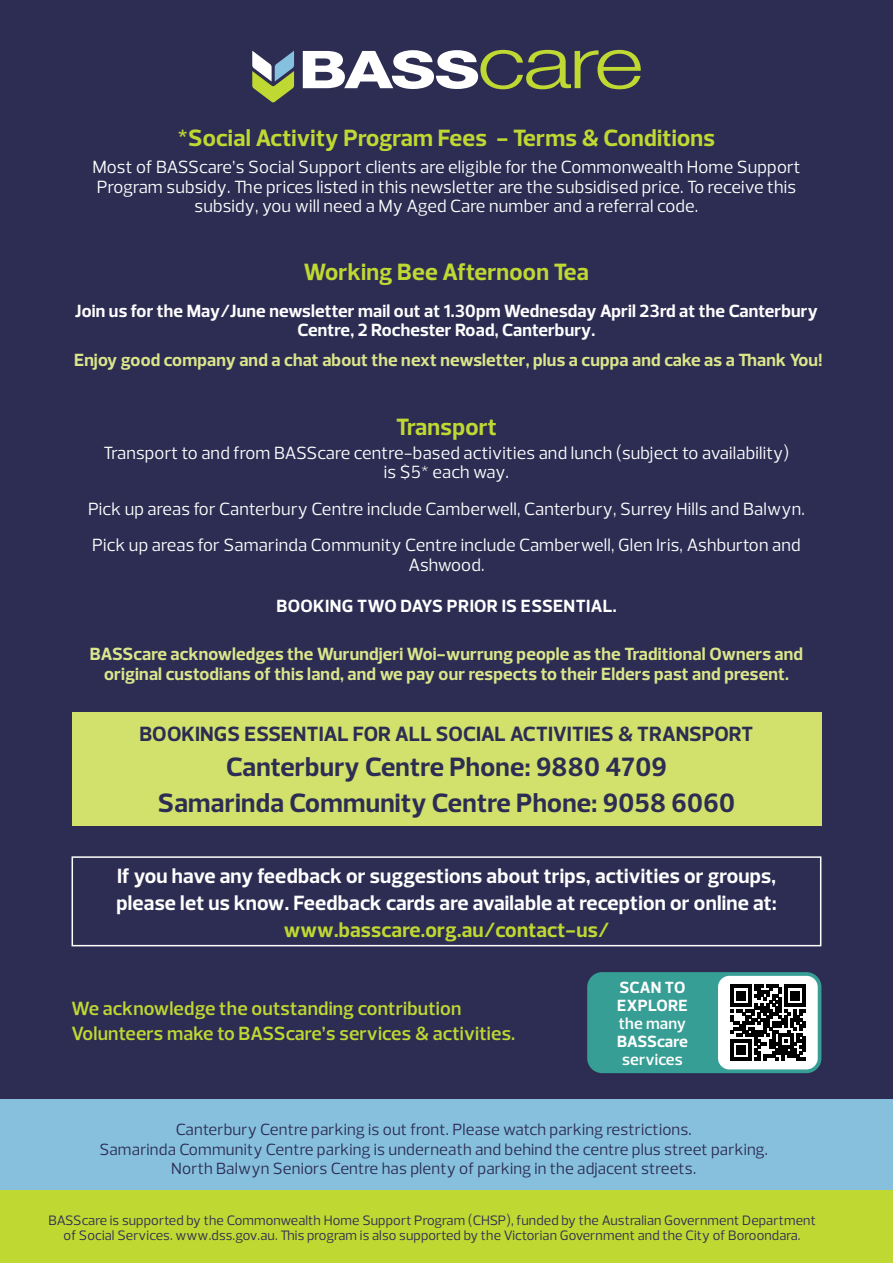
<style>
.page{position:relative;width:893px;height:1263px;background:#2d2d53}
.page>*{position:absolute;margin:0;border:0;box-sizing:border-box;transform-origin:0 0}
.t1{font:700 27px/35px "Prelo";letter-spacing:.01em;color:#2d2d53;text-align:center}
.t2{font:700 24px "Prelo";letter-spacing:.01em;color:#bfd832}
.t3{font:700 21px/27px "Prelo";letter-spacing:.01em;color:#fff}
.t4{font:700 21px "Prelo";color:#2d2d53}
.t5{font:700 21px "Prelo";letter-spacing:.01em;color:#bfd832}
.t6{font:600 19.5px/25.5px "Prelo";letter-spacing:.01em;color:#bfd832}
.t7{font:18px/19.5px "Prelo";letter-spacing:.01em;color:#fff;text-align:center}
.t8{font:700 18px/19.5px "Prelo";letter-spacing:.01em;color:#dbe68b;text-align:center}
.t9{font:700 18px/19.5px "Prelo";letter-spacing:.01em;color:#fff;text-align:center}
.t10{font:16.5px/19.5px "Prelo";letter-spacing:.01em;color:#2d2d53;text-align:center}
.t11{font:700 16.5px/18px "Prelo";letter-spacing:.01em;color:#fff}
.t12{font:600 16.5px "Prelo";letter-spacing:.01em;color:#fff}
.t13{font:13.8px/15px "Prelo";letter-spacing:.01em;color:#2d2d53;text-align:center}
</style>
<div class="page">
<svg style="left:303px;top:50px;width:338px;height:39px"></svg>
<svg style="left:252px;top:51px;width:42px;height:52px"></svg>
<div style="left:0;top:1189px;width:893px;height:74px;background:#bfd832"></div>
<div style="left:0;top:1099px;width:893px;height:90px;background:#86c0dd"></div>
<div style="left:72px;top:856px;width:749px;height:90px;border:2px solid #fff"></div>
<div style="left:72px;top:712px;width:749px;height:113px;background:#d1e16c"></div>
<div style="left:589px;top:974px;width:230px;height:97px;background:#379e95;border-radius:13px"></div>
<div style="left:587px;top:972px;width:234px;height:101px;border:4px solid #379e95;border-radius:13px"></div>
<div style="left:716px;top:974px;width:103px;height:97px;background:#fff;border-radius:13px"></div>
<div style="left:715px;top:973px;width:106px;height:99px;border:3px solid #379e95;border-radius:13px"></div>
<svg style="left:730px;top:985px;width:76px;height:75px"></svg>
<h2 class="t2" style="left:178px;top:124px;width:539px">*Social Activity Program Fees - Terms &amp; Conditions</h2>
<p class="t7" style="left:92px;top:158px;width:710px">Most of BASScare’s Social Support clients are eligible for the Commonwealth Home Support<br>Program subsidy. The prices listed in this newsletter are the subsidised price. To receive this subsidy, you will need a My Aged Care number and a referral code.</p>
<h2 class="t2" style="left:304px;top:257px;width:287px">Working Bee Afternoon Tea</h2>
<p class="t9" style="left:75px;top:301px;width:744px">Join us for the May/June newsletter mail out at 1.30pm Wednesday April 23rd at the Canterbury<br>Centre, 2 Rochester Road, Canterbury.</p>
<p class="t8" style="left:74px;top:350px;width:749px">Enjoy good company and a chat about the next newsletter, plus a cuppa and cake as a Thank You!</p>
<h2 class="t2" style="left:396px;top:412px;width:102px">Transport</h2>
<p class="t7" style="left:104px;top:443px;width:687px">Transport to and from BASScare centre-based activities and lunch (subject to availability) is $5* each way.</p>
<p class="t7" style="left:88px;top:490px;width:718px;line-height:36.5px;text-align:left">Pick up areas for Canterbury Centre include Camberwell, Canterbury, Surrey Hills and Balwyn.<br>Pick up areas for Samarinda Community Centre include Camberwell, Glen Iris, Ashburton and</p>
<p class="t7" style="left:408px;top:555px;width:78px">Ashwood.</p>
<p class="t9" style="left:277px;top:596px;width:341px">BOOKING TWO DAYS PRIOR IS ESSENTIAL.</p>
<p class="t8" style="left:90px;top:644px;width:715px">BASScare acknowledges the Wurundjeri Woi-wurrung people as the Traditional Owners and original custodians of this land, and we pay our respects to their Elders past and present.</p>
<p class="t4" style="left:140px;top:721px;width:615px">BOOKINGS ESSENTIAL FOR ALL SOCIAL ACTIVITIES &amp; TRANSPORT</p>
<h1 class="t1" style="left:158px;top:750px;width:579px">Canterbury Centre Phone: 9880 4709<br>Samarinda Community Centre Phone: 9058 6060</h1>
<p class="t3" style="left:116px;top:862px;width:662px">If you have any feedback or suggestions about trips, activities or groups, please let us know. Feedback cards are available at reception or online at:</p>
<p class="t5" style="left:284px;top:917px;width:327px">www.basscare.org.au/contact-us/</p>
<p class="t6" style="left:72px;top:996px;width:445px">We acknowledge the outstanding contribution<br>Volunteers make to BASScare’s services &amp; activities.</p>
<p class="t11" style="left:617px;top:978px;width:72px">SCAN TO<br>EXPLORE</p>
<p class="t12" style="left:619px;top:1013px;width:69px">the many</p>
<p class="t11" style="left:617px;top:1032px;width:72px">BASScare</p>
<p class="t12" style="left:622px;top:1049px;width:62px">services</p>
<p class="t10" style="left:99px;top:1120px;width:670px">Canterbury Centre parking is out front. Please watch parking restrictions.<br>Samarinda Community Centre parking is underneath and behind the centre plus street parking.<br>North Balwyn Seniors Centre has plenty of parking in the adjacent streets.</p>
<p class="t13" style="left:48px;top:1213px;width:769px">BASScare is supported by the Commonwealth Home Support Program (CHSP), funded by the Australian Government Department of Social Services. www.dss.gov.au. This program is also supported by the Victorian Government and the City of Boroondara.</p>
</div>
